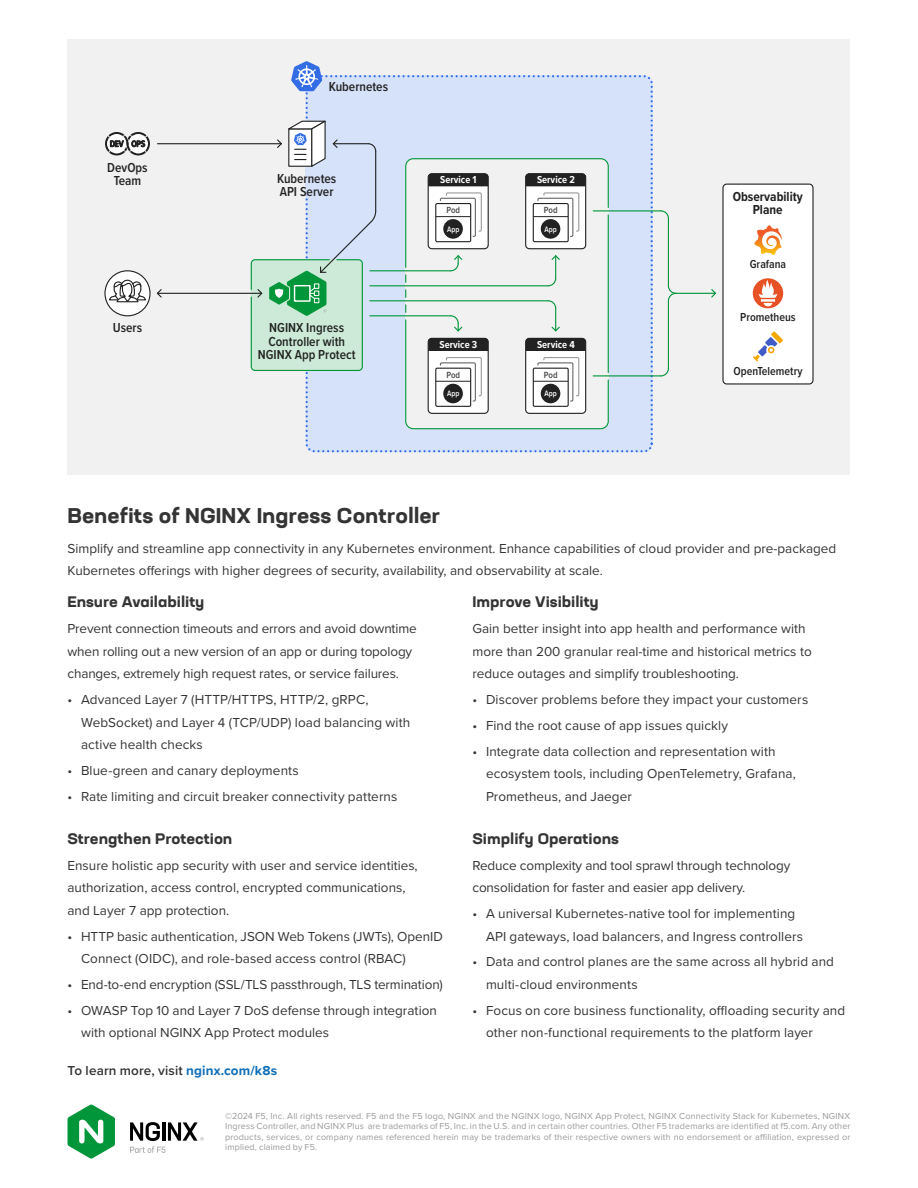
<style>
.page{position:relative;width:918px;height:1188px;background:#fff}
.page>*{position:absolute;margin:0;border:0;box-sizing:border-box;transform-origin:0 0}
.t1{font:700 expanded 21px "Neusa Next Std";color:#343434}
.t2{font:700 expanded 15px "Neusa Next Std";color:#343434}
.t3{font:13.5px/22.5px "Proxima Nova";color:#343434}
.t4{font:600 13.5px/13.5px "Proxima Nova Cond";color:#222;text-align:center}
.t5{font:600 13.5px "Proxima Nova";letter-spacing:.01em;color:#343434}
.t6{font:700 13.5px/13.5px "Proxima Nova Cond";color:#222;text-align:center}
.t7{font:600 12px "Proxima Nova Cond";color:#222}
.t8{font:700 10.5px "Proxima Nova Cond";color:#fff}
.t9{font:600 9.3px "Proxima Nova Cond";letter-spacing:-.01em;color:#474545}
.t10{font:9px/10.5px "Proxima Nova";letter-spacing:.015em;color:#999;text-align:justify}
.t11{font:600 8.1px "Proxima Nova Cond";letter-spacing:-.005em;color:#fff}
.s1{font-weight:700;color:#0e6eb9}
</style>
<div class="page">
<svg style="left:68px;top:1105px;width:47px;height:54px"></svg>
<svg style="left:130px;top:1122px;width:74px;height:31px"></svg>
<div style="left:68px;top:39px;width:782px;height:436px;background:#f1f1f1"></div>
<div style="left:307px;top:76px;width:345px;height:375px;background:#d6e2fa;border-radius:8px"></div>
<div style="left:306px;top:75px;width:347px;height:377px;border:2px dashed #326ce5;border-radius:8px"></div>
<div style="left:105px;top:271px;width:45px;height:45px;background:#fff;border-radius:50%"></div>
<div style="left:104px;top:270px;width:47px;height:46px;border:1px solid #222;border-radius:50%"></div>
<svg style="left:108px;top:280px;width:39px;height:23px"></svg>
<hr style="left:158px;top:143px;width:123px;height:1px;background:#222">
<div style="left:723px;top:184px;width:90px;height:200px;background:#fff;border-radius:4px"></div>
<div style="left:722px;top:184px;width:92px;height:201px;border:1px solid #222;border-radius:4px"></div>
<svg style="left:754px;top:229px;width:28px;height:26px"></svg>
<svg style="left:753px;top:278px;width:30px;height:30px"></svg>
<svg style="left:753px;top:331px;width:30px;height:31px"></svg>
<svg style="left:105px;top:132px;width:45px;height:23px"></svg>
<hr style="left:157px;top:293px;width:105px;height:1px;background:#222">
<svg style="left:156px;top:289px;width:7px;height:9px"></svg>
<div style="left:306px;top:164px;width:17px;height:32px;border:2px solid #d6e2fa"></div>
<svg style="left:710px;top:289px;width:6px;height:9px"></svg>
<hr style="left:676px;top:293px;width:39px;height:1px;background:#009639">
<svg style="left:660px;top:210px;width:9px;height:10px"></svg>
<hr style="left:593px;top:210px;width:68px;height:1px;background:#009639">
<hr style="left:668px;top:218px;width:1px;height:68px;background:#009639">
<svg style="left:660px;top:367px;width:9px;height:10px"></svg>
<svg style="left:667px;top:285px;width:10px;height:17px"></svg>
<hr style="left:593px;top:375px;width:68px;height:1px;background:#009639">
<hr style="left:668px;top:301px;width:1px;height:67px;background:#009639">
<hr style="left:370px;top:270px;width:81px;height:1px;background:#009639">
<hr style="left:370px;top:285px;width:178px;height:1px;background:#009639">
<hr style="left:370px;top:315px;width:81px;height:1px;background:#009639">
<svg style="left:405px;top:158px;width:204px;height:272px;background:#d5d9d6"></svg>
<hr style="left:370px;top:300px;width:178px;height:1px;background:#009639">
<svg style="left:291px;top:61px;width:31px;height:30px"></svg>
<svg style="left:367px;top:143px;width:10px;height:9px"></svg>
<hr style="left:375px;top:151px;width:1px;height:60px;background:#222">
<hr style="left:333px;top:143px;width:35px;height:1px;background:#222">
<svg style="left:276px;top:119px;width:63px;height:49px"></svg>
<svg style="left:250px;top:210px;width:127px;height:162px"></svg>
<p class="t4" style="left:107px;top:160px;width:42px">DevOps<br>Team</p>
<p class="t4" style="left:113px;top:321px;width:31px">Users</p>
<p class="t4" style="left:329px;top:80px;width:61px">Kubernetes</p>
<p class="t4" style="left:277px;top:171px;width:61px;text-align:left">Kubernetes<br>API Server</p>
<p class="t8" style="left:440px;top:172px;width:38px">Service 1</p>
<p class="t9" style="left:446px;top:203px;width:15px">Pod</p>
<p class="t11" style="left:447px;top:223px;width:14px">App</p>
<p class="t4" style="left:258px;top:321px;width:99px">NGINX Ingress<br>Controller with<br>NGINX App Protect</p>
<p class="t8" style="left:440px;top:337px;width:39px">Service 3</p>
<p class="t9" style="left:446px;top:368px;width:15px">Pod</p>
<p class="t11" style="left:447px;top:388px;width:14px">App</p>
<p class="t8" style="left:537px;top:172px;width:39px">Service 2</p>
<p class="t9" style="left:544px;top:203px;width:15px">Pod</p>
<p class="t11" style="left:545px;top:223px;width:14px">App</p>
<p class="t8" style="left:537px;top:337px;width:39px">Service 4</p>
<p class="t9" style="left:544px;top:368px;width:15px">Pod</p>
<p class="t11" style="left:545px;top:388px;width:14px">App</p>
<p class="t6" style="left:733px;top:189px;width:72px">Observability<br>Plane</p>
<p class="t7" style="left:750px;top:255px;width:38px">Grafana</p>
<p class="t7" style="left:740px;top:308px;width:57px">Prometheus</p>
<p class="t7" style="left:733px;top:362px;width:71px">OpenTelemetry</p>
<h1 class="t1" style="left:68px;top:502px;width:374px">Benefits of NGINX Ingress Controller</h1>
<p class="t3" style="left:67px;top:536px;width:770px">Simplify and streamline app connectivity in any Kubernetes environment. Enhance capabilities of cloud provider and pre-packaged<br>Kubernetes offerings with higher degrees of security, availability, and observability at scale.</p>
<p class="t2" style="left:68px;top:592px;width:139px">Ensure Availability</p>
<p class="t3" style="left:68px;top:617px;width:351px">Prevent connection timeouts and errors and avoid downtime when rolling out a new version of an app or during topology changes, extremely high request rates, or service failures.</p>
<p class="t3" style="left:81px;top:688px;width:331px;text-indent:-14px">• Advanced Layer 7 (HTTP/HTTPS, HTTP/2, gRPC,<br>WebSocket) and Layer 4 (TCP/UDP) load balancing with active health checks</p>
<p class="t3" style="left:68px;top:759px;width:233px">• Blue-green and canary deployments</p>
<p class="t3" style="left:68px;top:784px;width:331px">• Rate limiting and circuit breaker connectivity patterns</p>
<p class="t2" style="left:68px;top:829px;width:166px">Strengthen Protection</p>
<p class="t3" style="left:68px;top:853px;width:352px">Ensure holistic app security with user and service identities, authorization, access control, encrypted communications, and Layer 7 app protection.</p>
<p class="t3" style="left:81px;top:924px;width:363px;text-indent:-14px">• HTTP basic authentication, JSON Web Tokens (JWTs), OpenID<br>Connect (OIDC), and role-based access control (RBAC)</p>
<p class="t3" style="left:68px;top:973px;width:377px">• End-to-end encryption (SSL/TLS passthrough, TLS termination)</p>
<p class="t3" style="left:81px;top:998px;width:357px;text-indent:-14px">• OWASP Top 10 and Layer 7 DoS defense through integration with optional NGINX App Protect modules</p>
<p class="t5" style="left:68px;top:1061px;width:211px">To learn more, visit <span class="s1">nginx.com/k8s</span></p>
<p class="t2" style="left:472px;top:592px;width:128px">Improve Visibility</p>
<p class="t3" style="left:472px;top:617px;width:341px">Gain better insight into app health and performance with more than 200 granular real-time and historical metrics to reduce outages and simplify troubleshooting.</p>
<p class="t3" style="left:472px;top:688px;width:337px">• Discover problems before they impact your customers</p>
<p class="t3" style="left:472px;top:714px;width:257px">• Find the root cause of app issues quickly</p>
<p class="t3" style="left:486px;top:739px;width:311px;text-indent:-14px">• Integrate data collection and representation with ecosystem tools, including OpenTelemetry, Grafana,<br>Prometheus, and Jaeger</p>
<p class="t2" style="left:472px;top:829px;width:148px">Simplify Operations</p>
<p class="t3" style="left:472px;top:853px;width:319px">Reduce complexity and tool sprawl through technology consolidation for faster and easier app delivery.</p>
<p class="t3" style="left:486px;top:902px;width:318px;text-indent:-14px">• A universal Kubernetes-native tool for implementing<br>API gateways, load balancers, and Ingress controllers</p>
<p class="t3" style="left:486px;top:950px;width:350px;text-indent:-14px">• Data and control planes are the same across all hybrid and multi-cloud environments</p>
<p class="t3" style="left:486px;top:998px;width:361px;text-indent:-14px">• Focus on core business functionality, offloading security and other non-functional requirements to the platform layer</p>
<p class="t10" style="left:225px;top:1110px;width:627px">©2024 F5, Inc. All rights reserved. F5 and the F5 logo, NGINX and the NGINX logo, NGINX App Protect, NGINX Connectivity Stack for Kubernetes, NGINX Ingress Controller, and NGINX Plus are trademarks of F5, Inc. in the U.S. and in certain other countries. Other F5 trademarks are identified at f5.com. Any other products, services, or company names referenced herein may be trademarks of their respective owners with no endorsement or affiliation, expressed or implied, claimed by F5.</p>
</div>
